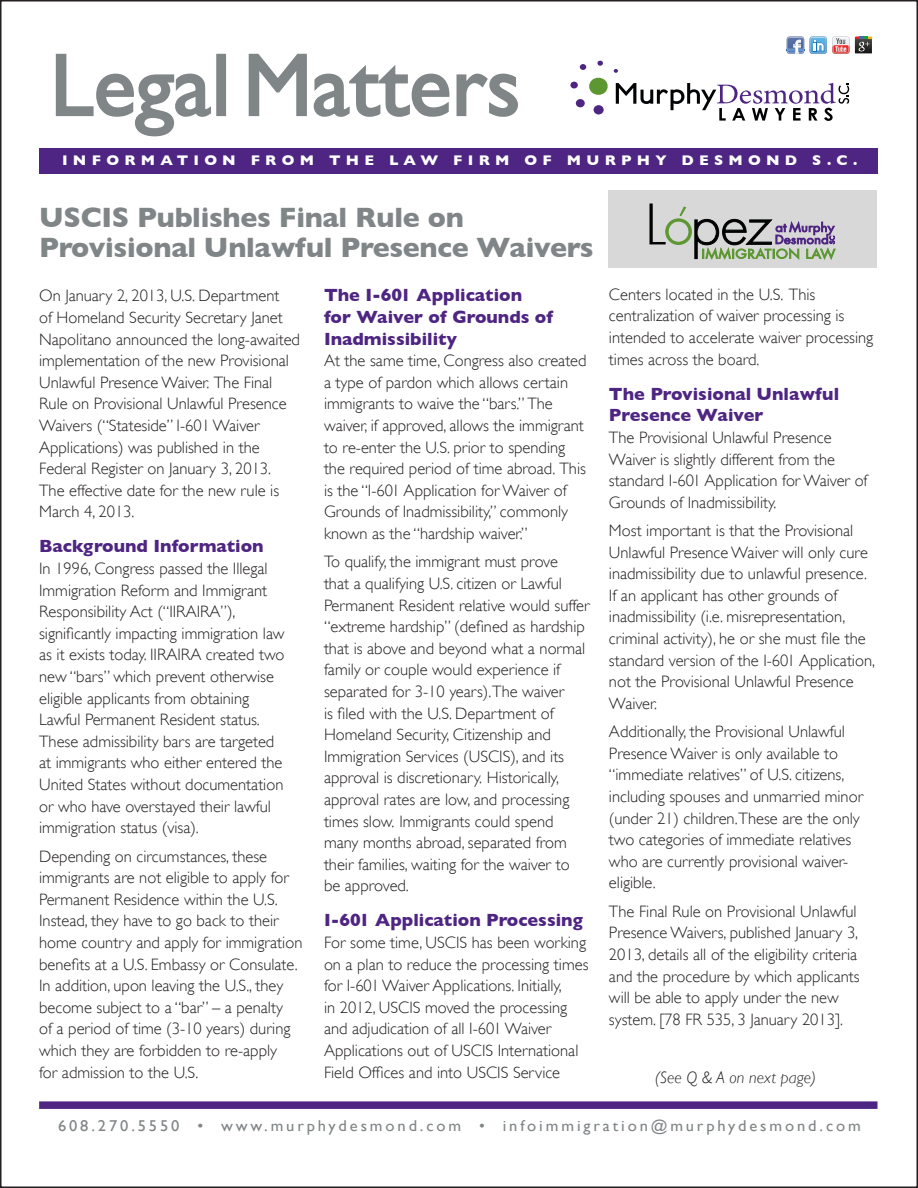
<style>
.page{position:relative;width:918px;height:1188px;background:#fff}
.page>*{position:absolute;margin:0;border:0;box-sizing:border-box;transform-origin:0 0}
.t1{font:88.5px "Gill Sans";color:#808587}
.t2{font:700 28.5px/30px "Gill Sans";letter-spacing:-.01em;color:#808587}
.t3{font:700 18px/21.6px "Gill Sans";color:#4e2582}
.t4{font:300 16.5px/21.6px "Gill Sans";color:#231f20}
.t5{font:italic 300 16.5px "Gill Sans";color:#231f20}
.t6{font:15.6px "Gill Sans";letter-spacing:.175em;color:#808587;scale:1.05 1}
.t7{font:700 14.25px "Gill Sans";letter-spacing:.35em;color:#fff;scale:1.05 1}
</style>
<div class="page">
<svg style="left:787px;top:36px;width:85px;height:18px"></svg>
<div style="left:608px;top:190px;width:269px;height:78px;background:#d8d8d8"></div>
<div style="left:39px;top:148px;width:839px;height:26px;background:#4e2582"></div>
<div style="left:576px;top:99px;width:9px;height:8px;background:#4e2582;border-radius:50%"></div>
<div style="left:570px;top:82px;width:8px;height:6px;background:#4e2582;border-radius:50%"></div>
<svg style="left:580px;top:61px;width:269px;height:60px"></svg>
<svg style="left:55px;top:53px;width:156px;height:84px"></svg>
<div style="left:216px;top:54px;width:10px;height:62px;border:2px solid #808587"></div>
<svg style="left:248px;top:53px;width:202px;height:64px"></svg>
<svg style="left:456px;top:73px;width:62px;height:44px"></svg>
<div style="left:39px;top:1101px;width:839px;height:8px;background:#4e2582"></div>
<svg style="left:650px;top:204px;width:186px;height:56px"></svg>
<p class="t1" style="left:50px;top:34px;width:472px">Legal Matters</p>
<p class="t7" style="left:62px;top:152px;width:759px">INFORMATION FROM THE LAW FIRM OF MURPHY DESMOND S.C.</p>
<p class="t2" style="left:39px;top:202px;width:556px">USCIS Publishes Final Rule on<br>Provisional Unlawful Presence Waivers</p>
<p class="t4" style="left:39px;top:285px;width:262px">On January 2, 2013, U.S. Department<br>of Homeland Security Secretary Janet Napolitano announced the long-awaited implementation of the new Provisional Unlawful Presence Waiver. The Final Rule on Provisional Unlawful Presence Waivers (“Stateside” I-601 Waiver Applications) was published in the Federal Register on January 3, 2013.<br>The effective date for the new rule is March 4, 2013.</p>
<p class="t3" style="left:39px;top:535px;width:226px">Background Information</p>
<p class="t4" style="left:39px;top:558px;width:247px">In 1996, Congress passed the Illegal Immigration Reform and Immigrant Responsibility Act (“IIRAIRA”), significantly impacting immigration law as it exists today. IIRAIRA created two new “bars” which prevent otherwise eligible applicants from obtaining Lawful Permanent Resident status.<br>These admissibility bars are targeted at immigrants who either entered the United States without documentation or who have overstayed their lawful immigration status (visa).</p>
<p class="t4" style="left:39px;top:845px;width:265px">Depending on circumstances, these immigrants are not eligible to apply for Permanent Residence within the U.S.<br>Instead, they have to go back to their home country and apply for immigration benefits at a U.S. Embassy or Consulate.<br>In addition, upon leaving the U.S., they become subject to a “bar” – a penalty<br>of a period of time (3-10 years) during which they are forbidden to re-apply<br>for admission to the U.S.</p>
<p class="t3" style="left:324px;top:284px;width:231px">The I-601 Application for Waiver of Grounds of<br>Inadmissibility</p>
<p class="t4" style="left:324px;top:350px;width:264px">At the same time, Congress also created a type of pardon which allows certain immigrants to waive the “bars.” The waiver, if approved, allows the immigrant to re-enter the U.S. prior to spending the required period of time abroad. This is the “I-601 Application for Waiver of Grounds of Inadmissibility,” commonly known as the “hardship waiver.”</p>
<p class="t4" style="left:324px;top:551px;width:267px">To qualify, the immigrant must prove<br>that a qualifying U.S. citizen or Lawful Permanent Resident relative would suffer “extreme hardship” (defined as hardship that is above and beyond what a normal family or couple would experience if separated for 3-10 years).The waiver<br>is filed with the U.S. Department of Homeland Security, Citizenship and Immigration Services (USCIS), and its approval is discretionary. Historically, approval rates are low, and processing times slow. Immigrants could spend many months abroad, separated from their families, waiting for the waiver to be approved.</p>
<p class="t3" style="left:324px;top:909px;width:260px">I-601 Application Processing</p>
<p class="t4" style="left:324px;top:932px;width:266px">For some time, USCIS has been working on a plan to reduce the processing times for I-601 Waiver Applications. Initially,<br>in 2012, USCIS moved the processing and adjudication of all I-601 Waiver Applications out of USCIS International Field Offices and into USCIS Service</p>
<p class="t4" style="left:609px;top:283px;width:266px">Centers located in the U.S. This centralization of waiver processing is intended to accelerate waiver processing times across the board.</p>
<p class="t3" style="left:609px;top:383px;width:232px">The Provisional Unlawful<br>Presence Waiver</p>
<p class="t4" style="left:609px;top:427px;width:260px">The Provisional Unlawful Presence Waiver is slightly different from the standard I-601 Application for Waiver of Grounds of Inadmissibility.</p>
<p class="t4" style="left:609px;top:520px;width:268px">Most important is that the Provisional Unlawful Presence Waiver will only cure inadmissibility due to unlawful presence.<br>If an applicant has other grounds of inadmissibility (i.e. misrepresentation, criminal activity), he or she must file the standard version of the I-601 Application, not the Provisional Unlawful Presence Waiver.</p>
<p class="t4" style="left:609px;top:721px;width:256px">Additionally, the Provisional Unlawful Presence Waiver is only available to “immediate relatives” of U.S. citizens, including spouses and unmarried minor (under 21) children.These are the only two categories of immediate relatives who are currently provisional waiver&shy;eligible.</p>
<p class="t4" style="left:609px;top:900px;width:252px">The Final Rule on Provisional Unlawful Presence Waivers, published January 3, 2013, details all of the eligibility criteria and the procedure by which applicants will be able to apply under the new system. [78 FR 535, 3 January 2013].</p>
<p class="t5" style="left:655px;top:1068px;width:162px">(See Q &amp; A on next page)</p>
<p class="t6" style="left:58px;top:1116px;width:766px">608.270.5550 • www.murphydesmond.com • infoimmigration@murphydesmond.com</p>
</div>
